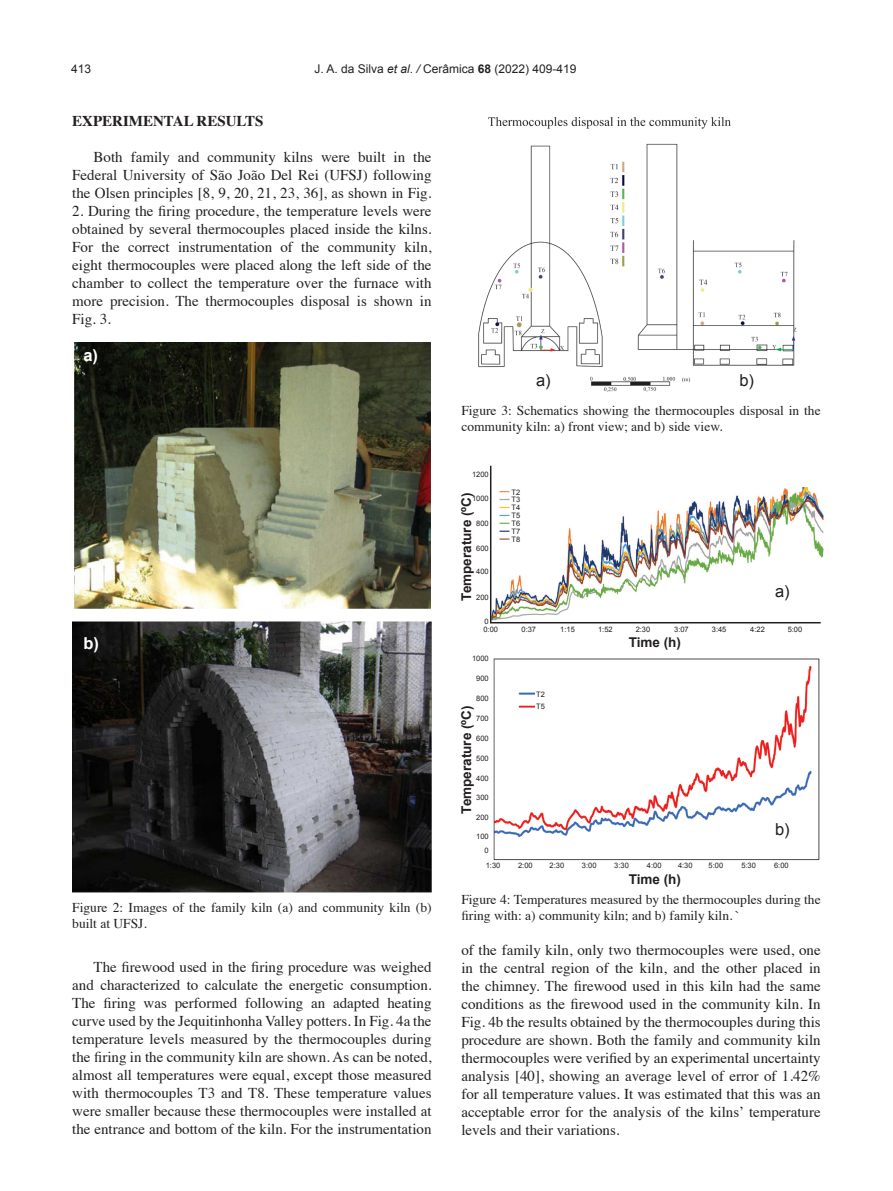
<style>
.page{position:relative;width:893px;height:1191px;background:#fff}
.page>*{position:absolute;margin:0;border:0;box-sizing:border-box;transform-origin:0 0}
.t1{font:16.5px "Arial";color:#231f20}
.t2{font:700 16.5px "Arial";color:#fff}
.t3{font:15px/18px "Times";color:#231f20;text-align:justify}
.t4{font:700 15px "Times";color:#231f20}
.t5{font:13.5px/16.2px "Times";color:#231f20}
.t6{font:700 13.5px "Arial";color:#231f20}
.t7{font:12px "Arial";color:#222}
.t8{font:12px "Arial";color:#231f20}
.t9{font:7.5px "Arial";color:#231f20}
.s1{font-style:italic}
.s2{font-weight:700}
</style>
<div class="page">
<img style="left:73px;top:342px;width:357px;height:267px">
<img style="left:72px;top:621px;width:360px;height:271px">
<img style="left:478px;top:117px;width:319px;height:275px">
<div style="left:526px;top:374px;width:34px;height:18px;background:#fff"></div>
<div style="left:727px;top:376px;width:41px;height:19px;background:#fff"></div>
<img style="left:493px;top:658px;width:327px;height:202px">
<svg style="left:490px;top:465px;width:332px;height:159px"></svg>
<div style="left:510px;top:488px;width:12px;height:54px;background:#fff"></div>
<div style="left:535px;top:689px;width:9px;height:24px;background:#fff"></div>
<p class="t8" style="left:71px;top:60px;width:22px">413</p>
<p class="t7" style="left:314px;top:60px;width:264px">J. A. da Silva <span class="s1">et al</span>. <span class="s1">/</span> Cerâmica <span class="s2">68</span> (2022) 409-419</p>
<p class="t4" style="left:72px;top:107px;width:193px">EXPERIMENTAL RESULTS</p>
<p class="t3" style="left:72px;top:147px;width:361px;text-indent:21px">Both family and community kilns were built in the Federal University of São João Del Rei (UFSJ) following the Olsen principles [8, 9, 20, 21, 23, 36], as shown in Fig.</p>
<p class="t3" style="left:72px;top:201px;width:361px">2. During the firing procedure, the temperature levels were obtained by several thermocouples placed inside the kilns.<br>For the correct instrumentation of the community kiln, eight thermocouples were placed along the left side of the chamber to collect the temperature over the furnace with more precision. The thermocouples disposal is shown in Fig. 3.</p>
<p class="t2" style="left:83px;top:344px;width:16px">a)</p>
<p class="t2" style="left:83px;top:632px;width:17px">b)</p>
<p class="t5" style="left:72px;top:898px;width:361px">Figure 2: Images of the family kiln (a) and community kiln (b) built at UFSJ.</p>
<p class="t3" style="left:72px;top:957px;width:361px;text-indent:21px">The firewood used in the firing procedure was weighed and characterized to calculate the energetic consumption.<br>The firing was performed following an adapted heating curve used by the Jequitinhonha Valley potters. In Fig. 4a the temperature levels measured by the thermocouples during the firing in the community kiln are shown. As can be noted, almost all temperatures were equal, except those measured with thermocouples T3 and T8. These temperature values were smaller because these thermocouples were installed at the entrance and bottom of the kiln. For the instrumentation</p>
<p class="t1" style="left:536px;top:369px;width:16px">a)</p>
<p class="t1" style="left:739px;top:369px;width:16px">b)</p>
<p class="t5" style="left:461px;top:401px;width:361px">Figure 3: Schematics showing the thermocouples disposal in the community kiln: a) front view; and b) side view.</p>
<p class="t9" style="left:472px;top:469px;width:18px">1200</p>
<p class="t6" style="left:458px;top:600px;width:110px;rotate:-90deg">Temperature (ºC)</p>
<p class="t9" style="left:472px;top:494px;width:18px">1000</p>
<p class="t9" style="left:476px;top:518px;width:14px">800</p>
<p class="t9" style="left:476px;top:543px;width:14px">600</p>
<p class="t9" style="left:476px;top:566px;width:14px">400</p>
<p class="t9" style="left:476px;top:592px;width:14px">200</p>
<p class="t9" style="left:485px;top:616px;width:6px">0</p>
<p class="t9" style="left:483px;top:624px;width:16px">0:00</p>
<p class="t9" style="left:472px;top:654px;width:18px">1000</p>
<p class="t9" style="left:476px;top:673px;width:14px">900</p>
<p class="t9" style="left:476px;top:693px;width:14px">800</p>
<p class="t6" style="left:458px;top:813px;width:110px;rotate:-90deg">Temperature (ºC)</p>
<p class="t9" style="left:476px;top:713px;width:14px">700</p>
<p class="t9" style="left:476px;top:733px;width:14px">600</p>
<p class="t9" style="left:476px;top:753px;width:14px">500</p>
<p class="t9" style="left:476px;top:773px;width:14px">400</p>
<p class="t9" style="left:476px;top:792px;width:14px">300</p>
<p class="t9" style="left:476px;top:813px;width:14px">200</p>
<p class="t9" style="left:476px;top:831px;width:14px">100</p>
<p class="t9" style="left:485px;top:845px;width:6px">0</p>
<p class="t9" style="left:486px;top:860px;width:16px">1:30</p>
<p class="t9" style="left:512px;top:487px;width:10px">T2</p>
<p class="t9" style="left:512px;top:503px;width:10px">T4</p>
<p class="t9" style="left:512px;top:518px;width:10px">T6</p>
<p class="t9" style="left:512px;top:534px;width:10px">T8</p>
<p class="t9" style="left:512px;top:495px;width:10px">T3</p>
<p class="t9" style="left:512px;top:510px;width:10px">T5</p>
<p class="t9" style="left:512px;top:526px;width:10px">T7</p>
<p class="t9" style="left:521px;top:624px;width:16px">0:37</p>
<p class="t9" style="left:560px;top:624px;width:16px">1:15</p>
<p class="t9" style="left:536px;top:689px;width:10px">T2</p>
<p class="t9" style="left:536px;top:701px;width:10px">T5</p>
<p class="t9" style="left:598px;top:624px;width:16px">1:52</p>
<p class="t9" style="left:636px;top:624px;width:16px">2:30</p>
<p class="t9" style="left:674px;top:624px;width:16px">3:07</p>
<p class="t6" style="left:629px;top:634px;width:54px">Time (h)</p>
<p class="t9" style="left:518px;top:860px;width:16px">2:00</p>
<p class="t9" style="left:550px;top:860px;width:16px">2:30</p>
<p class="t9" style="left:582px;top:860px;width:16px">3:00</p>
<p class="t9" style="left:614px;top:860px;width:16px">3:30</p>
<p class="t9" style="left:647px;top:860px;width:16px">4:00</p>
<p class="t9" style="left:678px;top:860px;width:16px">4:30</p>
<p class="t6" style="left:629px;top:870px;width:54px">Time (h)</p>
<p class="t9" style="left:712px;top:624px;width:16px">3:45</p>
<p class="t9" style="left:750px;top:624px;width:16px">4:22</p>
<p class="t1" style="left:775px;top:580px;width:16px">a)</p>
<p class="t9" style="left:788px;top:624px;width:16px">5:00</p>
<p class="t9" style="left:709px;top:860px;width:16px">5:00</p>
<p class="t1" style="left:775px;top:818px;width:16px">b)</p>
<p class="t9" style="left:741px;top:860px;width:16px">5:30</p>
<p class="t9" style="left:774px;top:860px;width:16px">6:00</p>
<p class="t5" style="left:461px;top:890px;width:361px">Figure 4: Temperatures measured by the thermocouples during the firing with: a) community kiln; and b) family kiln. `</p>
<p class="t3" style="left:461px;top:940px;width:361px">of the family kiln, only two thermocouples were used, one in the central region of the kiln, and the other placed in the chimney. The firewood used in this kiln had the same conditions as the firewood used in the community kiln. In Fig. 4b the results obtained by the thermocouples during this procedure are shown. Both the family and community kiln thermocouples were verified by an experimental uncertainty analysis [40], showing an average level of error of 1.42% for all temperature values. It was estimated that this was an acceptable error for the analysis of the kilns’ temperature levels and their variations.</p>
</div>
